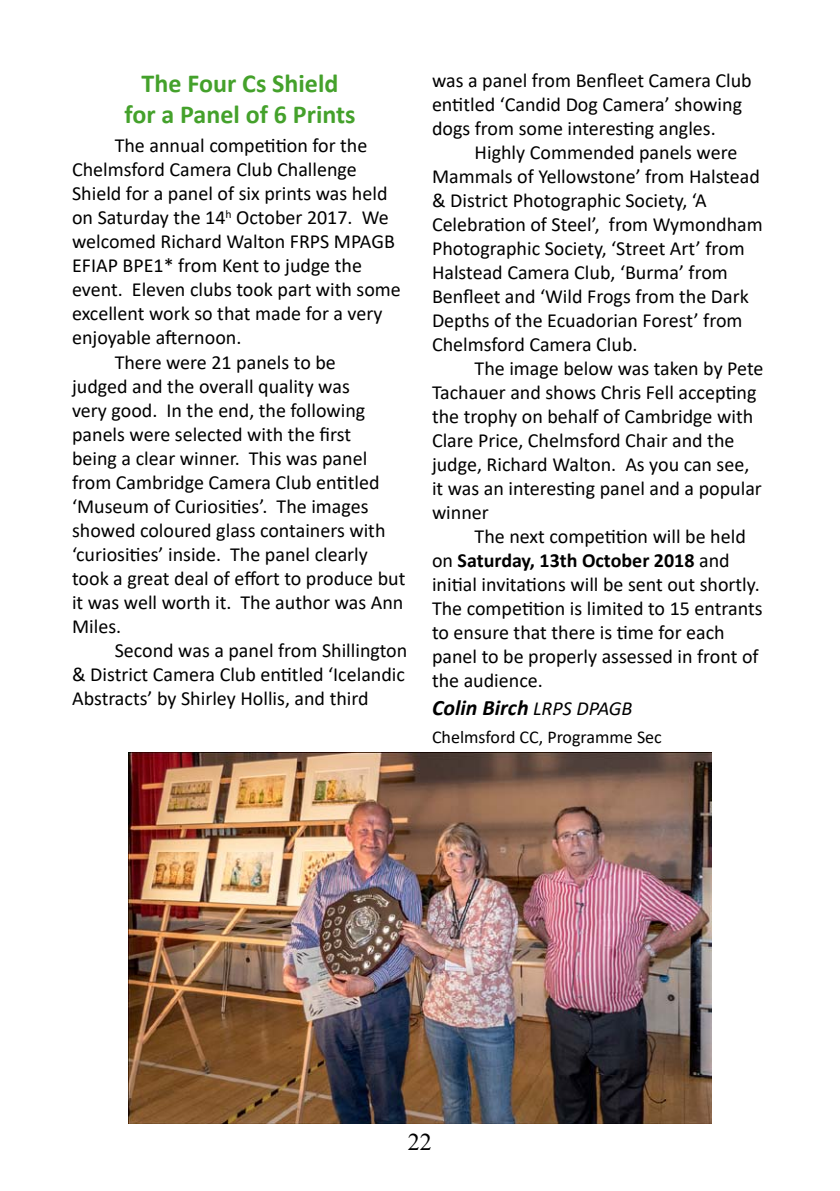
<style>
.page{position:relative;width:840px;height:1191px;background:#fff}
.page>*{position:absolute;margin:0;border:0;box-sizing:border-box;transform-origin:0 0}
.t1{font:700 26px/31.2px "Calibri";color:#44a12b;text-align:center}
.t2{font:24px "Times New Roman";color:#000}
.t3{font:italic 700 22px "Calibri";color:#000}
.t4{font:20px/24px "Calibri";color:#000}
.t5{font:18px "Calibri";color:#000}
.s1{font-weight:700}
.s2{font-weight:400;font-size:20px}
</style>
<div class="page">
<img style="left:128px;top:752px;width:583px;height:371px">
<h1 class="t1" style="left:124px;top:67px;width:232px">The Four Cs Shield for a Panel of 6 Prints</h1>
<p class="t4" style="left:115px;top:133px;width:254px">The annual competition for the</p>
<p class="t4" style="left:72px;top:157px;width:286px">Chelmsford Camera Club Challenge</p>
<p class="t4" style="left:72px;top:181px;width:317px">Shield for a panel of six prints was held</p>
<p class="t4" style="left:72px;top:205px;width:318px">on Saturday the 14<sup>h</sup> October 2017. We</p>
<p class="t4" style="left:72px;top:229px;width:324px">welcomed Richard Walton FRPS MPAGB</p>
<p class="t4" style="left:72px;top:253px;width:291px">EFIAP BPE1* from Kent to judge the</p>
<p class="t4" style="left:72px;top:277px;width:330px">event. Eleven clubs took part with some</p>
<p class="t4" style="left:72px;top:301px;width:312px">excellent work so that made for a very</p>
<p class="t4" style="left:72px;top:325px;width:171px">enjoyable afternoon.</p>
<p class="t4" style="left:115px;top:349px;width:222px">There were 21 panels to be</p>
<p class="t4" style="left:72px;top:373px;width:279px">judged and the overall quality was</p>
<p class="t4" style="left:72px;top:397px;width:294px">very good. In the end, the following</p>
<p class="t4" style="left:72px;top:421px;width:280px">panels were selected with the first</p>
<p class="t4" style="left:72px;top:445px;width:296px">being a clear winner. This was panel</p>
<p class="t4" style="left:72px;top:469px;width:309px">from Cambridge Camera Club entitled</p>
<p class="t4" style="left:72px;top:493px;width:298px">‘Museum of Curiosities’. The images</p>
<p class="t4" style="left:72px;top:517px;width:315px">showed coloured glass containers with</p>
<p class="t4" style="left:72px;top:541px;width:297px">‘curiosities’ inside. The panel clearly</p>
<p class="t4" style="left:72px;top:565px;width:334px">took a great deal of effort to produce but</p>
<p class="t4" style="left:72px;top:589px;width:332px">it was well worth it. The author was Ann</p>
<p class="t4" style="left:72px;top:613px;width:51px">Miles.</p>
<p class="t4" style="left:115px;top:637px;width:294px">Second was a panel from Shillington</p>
<p class="t4" style="left:72px;top:661px;width:334px">&amp; District Camera Club entitled ‘Icelandic</p>
<p class="t4" style="left:72px;top:685px;width:298px">Abstracts’ by Shirley Hollis, and third</p>
<p class="t4" style="left:432px;top:68px;width:321px">was a panel from Benfleet Camera Club entitled ‘Candid Dog Camera’ showing dogs from some interesting angles.</p>
<p class="t4" style="left:432px;top:140px;width:332px;text-indent:43px">Highly Commended panels were Mammals of Yellowstone’ from Halstead &amp; District Photographic Society, ‘A Celebration of Steel’, from Wymondham Photographic Society, ‘Street Art’ from Halstead Camera Club, ‘Burma’ from Benfleet and ‘Wild Frogs from the Dark Depths of the Ecuadorian Forest’ from Chelmsford Camera Club.</p>
<p class="t4" style="left:432px;top:356px;width:333px;text-indent:43px">The image below was taken by Pete Tachauer and shows Chris Fell accepting the trophy on behalf of Cambridge with Clare Price, Chelmsford Chair and the judge, Richard Walton. As you can see, it was an interesting panel and a popular winner</p>
<p class="t4" style="left:432px;top:524px;width:332px;text-indent:43px">The next competition will be held on <span class="s1">Saturday, 13th October 2018</span> and initial invitations will be sent out shortly.<br>The competition is limited to 15 entrants to ensure that there is time for each panel to be properly assessed in front of the audience.</p>
<p class="t3" style="left:432px;top:692px;width:202px">Colin Birch <span class="s2">LRPS DPAGB</span></p>
<p class="t5" style="left:432px;top:724px;width:231px">Chelmsford CC, Programme Sec</p>
<p class="t2" style="left:408px;top:1125px;width:25px">22</p>
</div>
